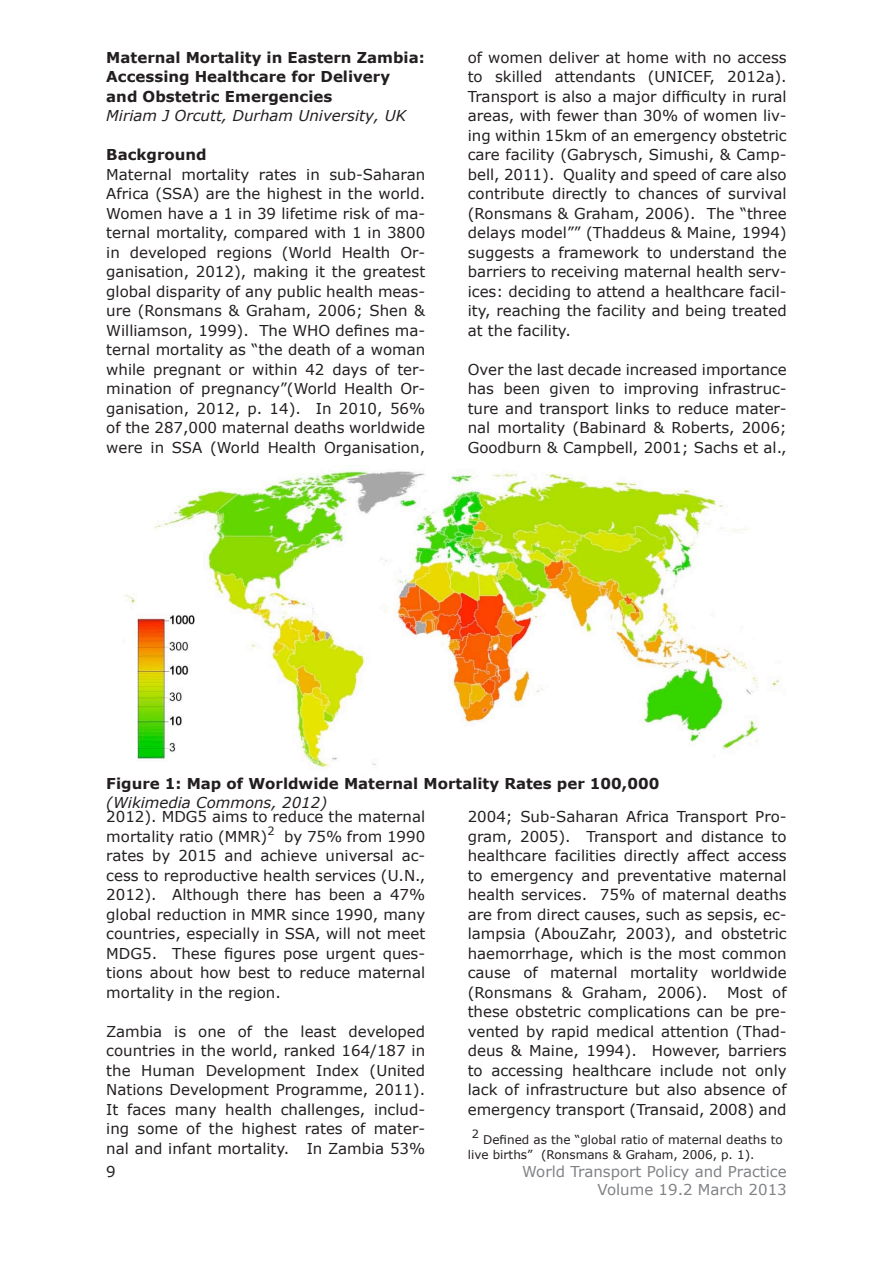
<style>
.page{position:relative;width:893px;height:1263px;background:#fff}
.page>*{position:absolute;margin:0;border:0;box-sizing:border-box;transform-origin:0 0}
.t1{font:15px/19.5px "Verdana";color:#231f20;text-align:justify}
.Article_title_TOC{font:700 15px/19.5px "Verdana";color:#231f20}
.t2{font:italic 15px "Verdana";color:#231f20}
.t3{font:15px/18px "Verdana";color:#808285;text-align:right}
.t4{font:12px/14.4px "Verdana";color:#231f20}
.t5{font:11.4px "Verdana";color:#231f20}
</style>
<div class="page">
<img style="left:123px;top:470px;width:657px;height:300px">
<p class="Article_title_TOC" style="left:106px;top:47px;width:320px">Maternal Mortality in Eastern Zambia:<br>Accessing Healthcare for Delivery and Obstetric Emergencies</p>
<p class="t2" style="left:106px;top:106px;width:301px">Miriam J Orcutt, Durham University, UK</p>
<p class="Article_title_TOC" style="left:106px;top:145px;width:102px">Background</p>
<p class="t1" style="left:106px;top:165px;width:320px">Maternal mortality rates in sub-Saharan Africa (SSA) are the highest in the world.<br>Women have a 1 in 39 lifetime risk of ma&shy;ternal mortality, compared with 1 in 3800 in developed regions (World Health Or&shy;ganisation, 2012), making it the greatest global disparity of any public health meas&shy;ure (Ronsmans &amp; Graham, 2006; Shen &amp; Williamson, 1999). The WHO defines ma&shy;ternal mortality as “the death of a woman while pregnant or within 42 days of ter&shy;mination of pregnancy”(World Health Or&shy;ganisation, 2012, p. 14). In 2010, 56% of the 287,000 maternal deaths worldwide were in SSA (World Health Organisation,</p>
<p class="t1" style="left:468px;top:48px;width:320px">of women deliver at home with no access to skilled attendants (UNICEF, 2012a).<br>Transport is also a major difficulty in rural areas, with fewer than 30% of women liv&shy;ing within 15km of an emergency obstetric care facility (Gabrysch, Simushi, &amp; Camp&shy;bell, 2011). Quality and speed of care also contribute directly to chances of survival (Ronsmans &amp; Graham, 2006). The “three delays model”” (Thaddeus &amp; Maine, 1994) suggests a framework to understand the barriers to receiving maternal health serv&shy;ices: deciding to attend a healthcare facil&shy;ity, reaching the facility and being treated at the facility.</p>
<p class="t1" style="left:468px;top:360px;width:320px">Over the last decade increased importance has been given to improving infrastruc&shy;ture and transport links to reduce mater&shy;nal mortality (Babinard &amp; Roberts, 2006; Goodburn &amp; Campbell, 2001; Sachs et al.,</p>
<p class="Article_title_TOC" style="left:106px;top:774px;width:555px">Figure 1: Map of Worldwide Maternal Mortality Rates per 100,000</p>
<p class="t2" style="left:106px;top:793px;width:222px">(Wikimedia Commons, 2012)</p>
<p class="t1" style="left:468px;top:807px;width:320px">2004; Sub-Saharan Africa Transport Pro&shy;gram, 2005). Transport and distance to healthcare facilities directly affect access to emergency and preventative maternal health services. 75% of maternal deaths are from direct causes, such as sepsis, ec&shy;lampsia (AbouZahr, 2003), and obstetric haemorrhage, which is the most common cause of maternal mortality worldwide (Ronsmans &amp; Graham, 2006).</p>
<p class="t1" style="left:106px;top:807px;width:320px">2012). MDG5 aims to reduce the maternal mortality ratio (MMR)<sup>2</sup> by 75% from 1990 rates by 2015 and achieve universal ac&shy;cess to reproductive health services (U.N., 2012). Although there has been a 47% global reduction in MMR since 1990, many countries, especially in SSA, will not meet MDG5. These figures pose urgent ques&shy;tions about how best to reduce maternal mortality in the region.</p>
<p class="t1" style="left:106px;top:1022px;width:320px">Zambia is one of the least developed countries in the world, ranked 164/187 in the Human Development Index (United Nations Development Programme, 2011).<br>It faces many health challenges, includ&shy;ing some of the highest rates of mater&shy;nal and infant mortality. In Zambia 53%</p>
<p class="t1" style="left:468px;top:983px;width:320px;text-indent:259px">Most of these obstetric complications can be pre&shy;vented by rapid medical attention (Thad&shy;deus &amp; Maine, 1994). However, barriers to accessing healthcare include not only lack of infrastructure but also absence of emergency transport (Transaid, 2008) and</p>
<p class="t5" style="left:472px;top:1126px;width:9px">2</p>
<p class="t4" style="left:468px;top:1133px;width:317px;text-indent:15px">Defined as the “global ratio of maternal deaths to live births” (Ronsmans &amp; Graham, 2006, p. 1).</p>
<p class="t1" style="left:106px;top:1161px;width:11px">9</p>
<p class="t3" style="left:522px;top:1162px;width:266px">World Transport Policy and Practice<br>Volume 19.2 March 2013</p>
</div>
